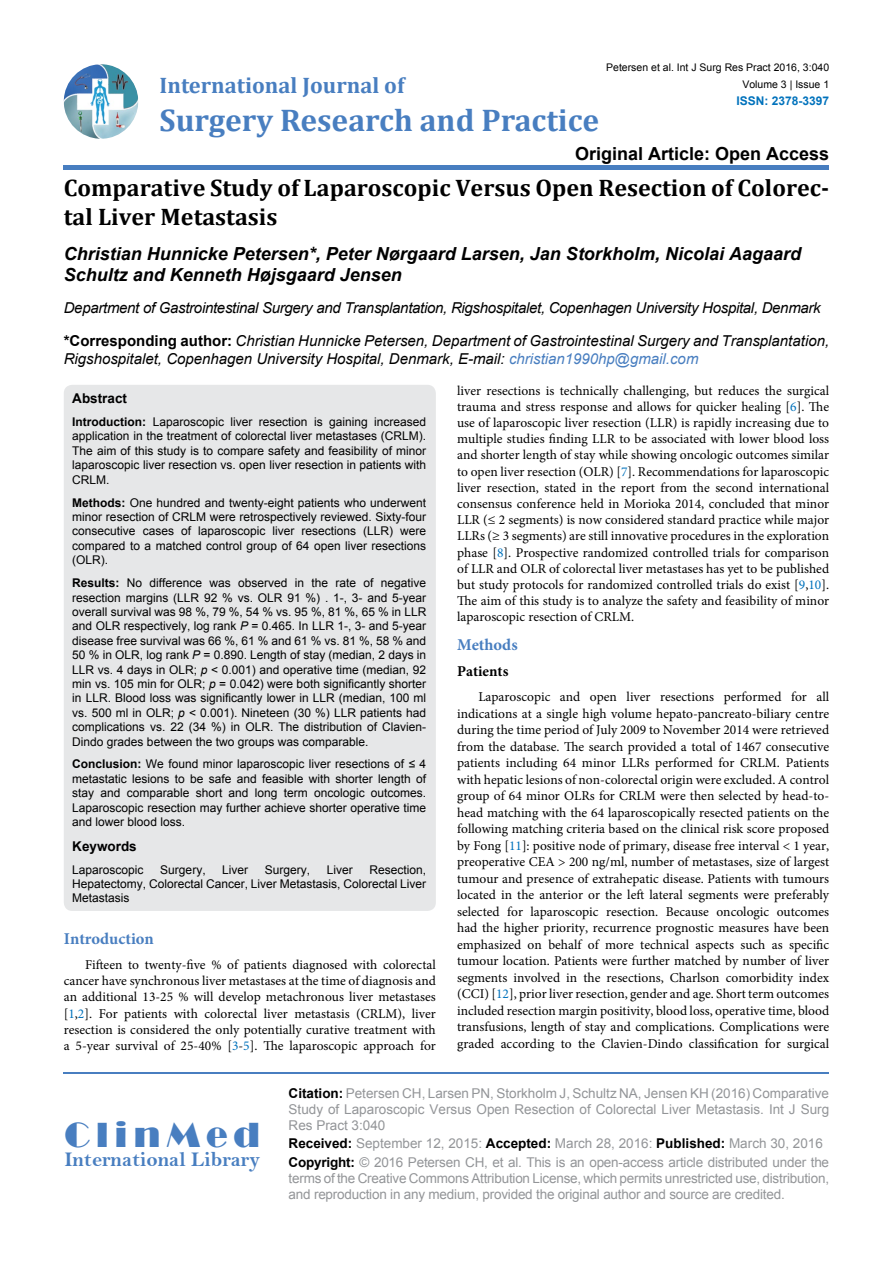
<style>
.page{position:relative;width:893px;height:1263px;background:#fff}
.page>*{position:absolute;margin:0;border:0;box-sizing:border-box;transform-origin:0 0}
.t1{font:36px "Broadway";letter-spacing:.16em;color:#487ec0}
.t2{font:700 31.5px "Cambria";color:#487ec0}
.t3{font:700 24px/28.8px "Cambria";color:#000}
.t4{font:700 22.5px "Cambria";color:#487ec0}
.t5{font:21px "Bell MT Bold";color:#487ec0}
.t6{font:italic 700 18px/21.6px "Arial";color:#000}
.t7{font:700 18px "Arial";color:#000}
.t8{font:700 16.5px "Minion Pro";color:#487ec0}
.t9{font:italic 15px/32.2px "Arial";letter-spacing:-.02em;color:#000}
.t10{font:italic 15px "Arial";color:#000}
.t11{font:700 15px "Minion Pro";color:#000}
.t12{font:13.5px/16.5px "Minion Pro";color:#000;text-align:justify}
.t13{font:13.5px/16.2px "Arial";letter-spacing:-.015em;color:#939598}
.t14{font:700 13.5px "Arial";color:#000}
.t15{font:12px/14.4px "Arial";color:#000;text-align:justify}
.t16{font:700 12px "Arial";color:#0072bc}
.t17{font:10.5px "Arial";color:#000}
.s1{font-weight:700;font-style:normal}
.s2{color:#487ec0}
.s3{color:#0072bc}
.s4{font-weight:700}
.s5{font-style:italic}
.s6{font-weight:700;color:#000}
</style>
<div class="page">
<img style="left:64px;top:64px;width:74px;height:75px;border-radius:37px">
<div style="left:64px;top:165px;width:765px;height:5px;background:#487ec0"></div>
<hr style="left:64px;top:1072px;width:765px;height:2px;background:#487ec0">
<div style="left:64px;top:385px;width:372px;height:526px;background:#e6e7e8;border-radius:9px"></div>
<p class="t17" style="left:606px;top:61px;width:224px">Petersen et al. Int J Surg Res Pract 2016, 3:040</p>
<p class="t16" style="left:736px;top:93px;width:94px">ISSN: 2378-3397</p>
<h3 class="t4" style="left:160px;top:70px;width:246px">International Journal of</h3>
<h2 class="t2" style="left:160px;top:98px;width:441px">Surgery Research and Practice</h2>
<h3 class="t7" style="left:575px;top:142px;width:256px">Original Article: Open Access</h3>
<p class="t17" style="left:742px;top:77px;width:88px">Volume 3 | Issue 1</p>
<h3 class="t3" style="left:64px;top:173px;width:767px">Comparative Study of Laparoscopic Versus Open Resection of Colorec&shy;tal Liver Metastasis</h3>
<h3 class="t6" style="left:64px;top:243px;width:739px">Christian Hunnicke Petersen*, Peter Nørgaard Larsen, Jan Storkholm, Nicolai Aagaard<br>Schultz and Kenneth Højsgaard Jensen</h3>
<p class="t9" style="left:64px;top:292px;width:767px">Department of Gastrointestinal Surgery and Transplantation, Rigshospitalet, Copenhagen University Hospital, Denmark <span class="s1">*Corresponding author:</span> Christian Hunnicke Petersen, Department of Gastrointestinal Surgery and Transplantation,</p>
<p class="t10" style="left:64px;top:349px;width:636px">Rigshospitalet, Copenhagen University Hospital, Denmark, E-mail: <span class="s2">christian1990hp@gmail.com</span></p>
<p class="t12" style="left:457px;top:382px;width:374px">liver resections is technically challenging, but reduces the surgical trauma and stress response and allows for quicker healing [<span class="s3">6</span>]. The use of laparoscopic liver resection (LLR) is rapidly increasing due to multiple studies finding LLR to be associated with lower blood loss and shorter length of stay while showing oncologic outcomes similar to open liver resection (OLR) [<span class="s3">7</span>]. Recommendations for laparoscopic liver resection, stated in the report from the second international consensus conference held in Morioka 2014, concluded that minor LLR (≤ 2 segments) is now considered standard practice while major LLRs (≥ 3 segments) are still innovative procedures in the exploration phase [<span class="s3">8</span>]. Prospective randomized controlled trials for comparison of LLR and OLR of colorectal liver metastases has yet to be published but study protocols for randomized controlled trials do exist [<span class="s3">9</span>,<span class="s3">10</span>].<br>The aim of this study is to analyze the safety and feasibility of minor laparoscopic resection of CRLM.</p>
<p class="t8" style="left:457px;top:633px;width:62px">Methods</p>
<p class="t11" style="left:457px;top:661px;width:53px">Patients</p>
<p class="t12" style="left:457px;top:689px;width:374px;text-indent:21px">Laparoscopic and open liver resections performed for all indications at a single high volume hepato-pancreato-biliary centre during the time period of July 2009 to November 2014 were retrieved from the database. The search provided a total of 1467 consecutive patients including 64 minor LLRs performed for CRLM. Patients with hepatic lesions of non-colorectal origin were excluded. A control group of 64 minor OLRs for CRLM were then selected by head-to&shy;head matching with the 64 laparoscopically resected patients on the following matching criteria based on the clinical risk score proposed by Fong [<span class="s3">11</span>]: positive node of primary, disease free interval &lt; 1 year, preoperative CEA &gt; 200 ng/ml, number of metastases, size of largest tumour and presence of extrahepatic disease. Patients with tumours located in the anterior or the left lateral segments were preferably selected for laparoscopic resection. Because oncologic outcomes had the higher priority, recurrence prognostic measures have been emphasized on behalf of more technical aspects such as specific tumour location. Patients were further matched by number of liver segments involved in the resections, Charlson comorbidity index (CCI) [<span class="s3">12</span>], prior liver resection, gender and age. Short term outcomes included resection margin positivity, blood loss, operative time, blood transfusions, length of stay and complications. Complications were graded according to the Clavien-Dindo classification for surgical</p>
<p class="t14" style="left:72px;top:389px;width:56px">Abstract</p>
<p class="t15" style="left:72px;top:415px;width:355px"><span class="s4">Introduction:</span> Laparoscopic liver resection is gaining increased application in the treatment of colorectal liver metastases (CRLM).<br>The aim of this study is to compare safety and feasibility of minor laparoscopic liver resection vs. open liver resection in patients with CRLM.</p>
<p class="t15" style="left:72px;top:495px;width:355px"><span class="s4">Methods:</span> One hundred and twenty-eight patients who underwent minor resection of CRLM were retrospectively reviewed. Sixty-four consecutive cases of laparoscopic liver resections (LLR) were compared to a matched control group of 64 open liver resections (OLR).</p>
<p class="t15" style="left:72px;top:576px;width:356px"><span class="s4">Results:</span> No difference was observed in the rate of negative resection margins (LLR 92 % vs. OLR 91 %) . 1-, 3- and 5-year overall survival was 98 %, 79 %, 54 % vs. 95 %, 81 %, 65 % in LLR and OLR respectively, log rank <span class="s5">P</span> = 0.465. In LLR 1-, 3- and 5-year disease free survival was 66 %, 61 % and 61 % vs. 81 %, 58 % and 50 % in OLR, log rank <span class="s5">P</span> = 0.890. Length of stay (median, 2 days in LLR vs. 4 days in OLR; <span class="s5">p</span> &lt; 0.001) and operative time (median, 92 min vs. 105 min for OLR; <span class="s5">p</span> = 0.042) were both significantly shorter in LLR. Blood loss was significantly lower in LLR (median, 100 ml vs. 500 ml in OLR; <span class="s5">p</span> &lt; 0.001). Nineteen (30 %) LLR patients had complications vs. 22 (34 %) in OLR. The distribution of Clavien-Dindo grades between the two groups was comparable.</p>
<p class="t15" style="left:72px;top:757px;width:355px"><span class="s4">Conclusion:</span> We found minor laparoscopic liver resections of ≤ 4 metastatic lesions to be safe and feasible with shorter length of stay and comparable short and long term oncologic outcomes.<br>Laparoscopic resection may further achieve shorter operative time and lower blood loss.</p>
<p class="t14" style="left:72px;top:837px;width:66px">Keywords</p>
<p class="t15" style="left:72px;top:862px;width:73px">Laparoscopic</p>
<p class="t15" style="left:160px;top:862px;width:47px">Surgery,</p>
<p class="t15" style="left:222px;top:862px;width:28px">Liver</p>
<p class="t15" style="left:265px;top:862px;width:47px">Surgery,</p>
<p class="t15" style="left:327px;top:862px;width:28px">Liver</p>
<p class="t15" style="left:72px;top:862px;width:355px;text-indent:297px">Resection, Hepatectomy, Colorectal Cancer, Liver Metastasis, Colorectal Liver Metastasis</p>
<p class="t8" style="left:64px;top:927px;width:92px">Introduction</p>
<p class="t12" style="left:64px;top:956px;width:374px;text-indent:21px">Fifteen to twenty-five % of patients diagnosed with colorectal cancer have synchronous liver metastases at the time of diagnosis and an additional 13-25 % will develop metachronous liver metastases [<span class="s3">1</span>,<span class="s3">2</span>]. For patients with colorectal liver metastasis (CRLM), liver resection is considered the only potentially curative treatment with a 5-year survival of 25-40% [<span class="s3">3</span>-<span class="s3">5</span>]. The laparoscopic approach for</p>
<h1 class="t1" style="left:64px;top:1113px;width:197px">ClinMed</h1>
<h3 class="t5" style="left:64px;top:1147px;width:197px">International Library</h3>
<p class="t13" style="left:289px;top:1085px;width:542px;text-align:justify"><span class="s6">Citation:</span> Petersen CH, Larsen PN, Storkholm J, Schultz NA, Jensen KH (2016) Comparative Study of Laparoscopic Versus Open Resection of Colorectal Liver Metastasis. Int J Surg Res Pract 3:040</p>
<p class="t13" style="left:289px;top:1135px;width:542px;line-height:18.3px"><span class="s6">Received:</span> September 12, 2015: <span class="s6">Accepted:</span> March 28, 2016: <span class="s6">Published:</span> March 30, 2016<br><span class="s6">Copyright:</span> © 2016 Petersen CH, et al. This is an open-access article distributed under the</p>
<p class="t13" style="left:289px;top:1170px;width:542px">terms of the Creative Commons Attribution License, which permits unrestricted use, distribution, and reproduction in any medium, provided the original author and source are credited.</p>
</div>
